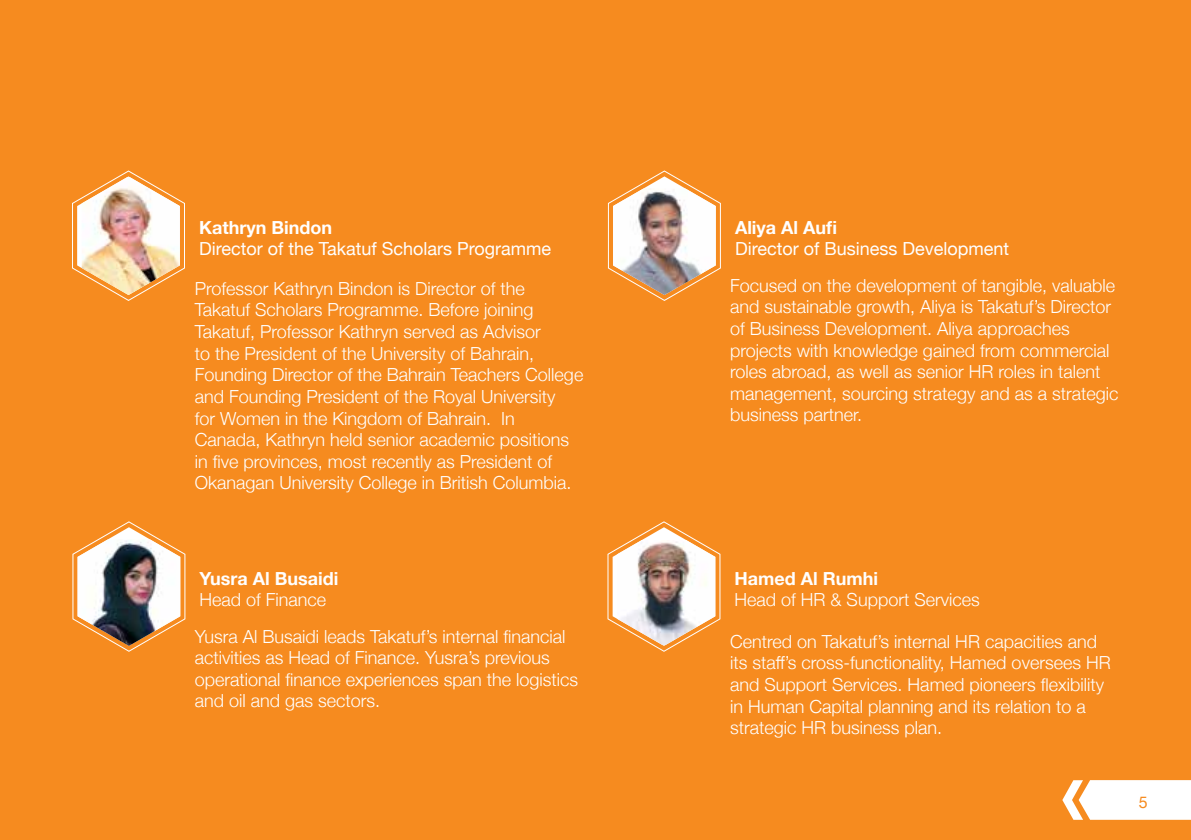
<style>
.page{position:relative;width:1191px;height:840px;background:#fff}
.page>*{position:absolute;margin:0;border:0;box-sizing:border-box;transform-origin:0 0}
.t1{font:300 18px/21.6px "Helvetica Neue";color:#fff}
.t2{font:18px "Helvetica Neue";color:#fff}
.t3{font:700 18px "Helvetica Neue";color:#fff}
.t4{font:16px "Helvetica Neue";color:#f68b1f}
</style>
<div class="page">
<div style="left:0;top:0;width:1191px;height:839px;background:#f68b1f"></div>
<img style="left:72px;top:170px;width:113px;height:131px">
<img style="left:607px;top:170px;width:114px;height:131px">
<svg style="left:1062px;top:780px;width:129px;height:39px;background:#fef3e8"></svg>
<img style="left:607px;top:521px;width:114px;height:131px">
<img style="left:72px;top:521px;width:114px;height:131px">
<p class="t3" style="left:199px;top:213px;width:135px">Kathryn Bindon</p>
<p class="t2" style="left:199px;top:236px;width:354px">Director of the Takatuf Scholars Programme</p>
<p class="t1" style="left:195px;top:276px;width:390px">Professor Kathryn Bindon is Director of the Takatuf Scholars Programme. Before joining Takatuf, Professor Kathryn served as Advisor<br>to the President of the University of Bahrain, Founding Director of the Bahrain Teachers College and Founding President of the Royal University<br>for Women in the Kingdom of Bahrain. In Canada, Kathryn held senior academic positions in five provinces, most recently as President of Okanagan University College in British Columbia.</p>
<p class="t3" style="left:199px;top:563px;width:140px">Yusra Al Busaidi</p>
<p class="t1" style="left:199px;top:587px;width:128px">Head of Finance</p>
<p class="t1" style="left:195px;top:623px;width:385px">Yusra Al Busaidi leads Takatuf’s internal financial activities as Head of Finance. Yusra’s previous operational finance experiences span the logistics and oil and gas sectors.</p>
<p class="t3" style="left:735px;top:213px;width:104px">Aliya Al Aufi</p>
<p class="t2" style="left:735px;top:236px;width:276px">Director of Business Development</p>
<p class="t1" style="left:730px;top:273px;width:390px">Focused on the development of tangible, valuable and sustainable growth, Aliya is Takatuf’s Director of Business Development. Aliya approaches projects with knowledge gained from commercial roles abroad, as well as senior HR roles in talent management, sourcing strategy and as a strategic business partner.</p>
<p class="t3" style="left:734px;top:563px;width:145px">Hamed Al Rumhi</p>
<p class="t1" style="left:734px;top:587px;width:247px">Head of HR &amp; Support Services</p>
<p class="t1" style="left:730px;top:629px;width:382px">Centred on Takatuf’s internal HR capacities and its staff’s cross-functionality, Hamed oversees HR and Support Services. Hamed pioneers flexibility in Human Capital planning and its relation to a strategic HR business plan.</p>
<p class="t4" style="left:1138px;top:790px;width:10px">5</p>
</div>
